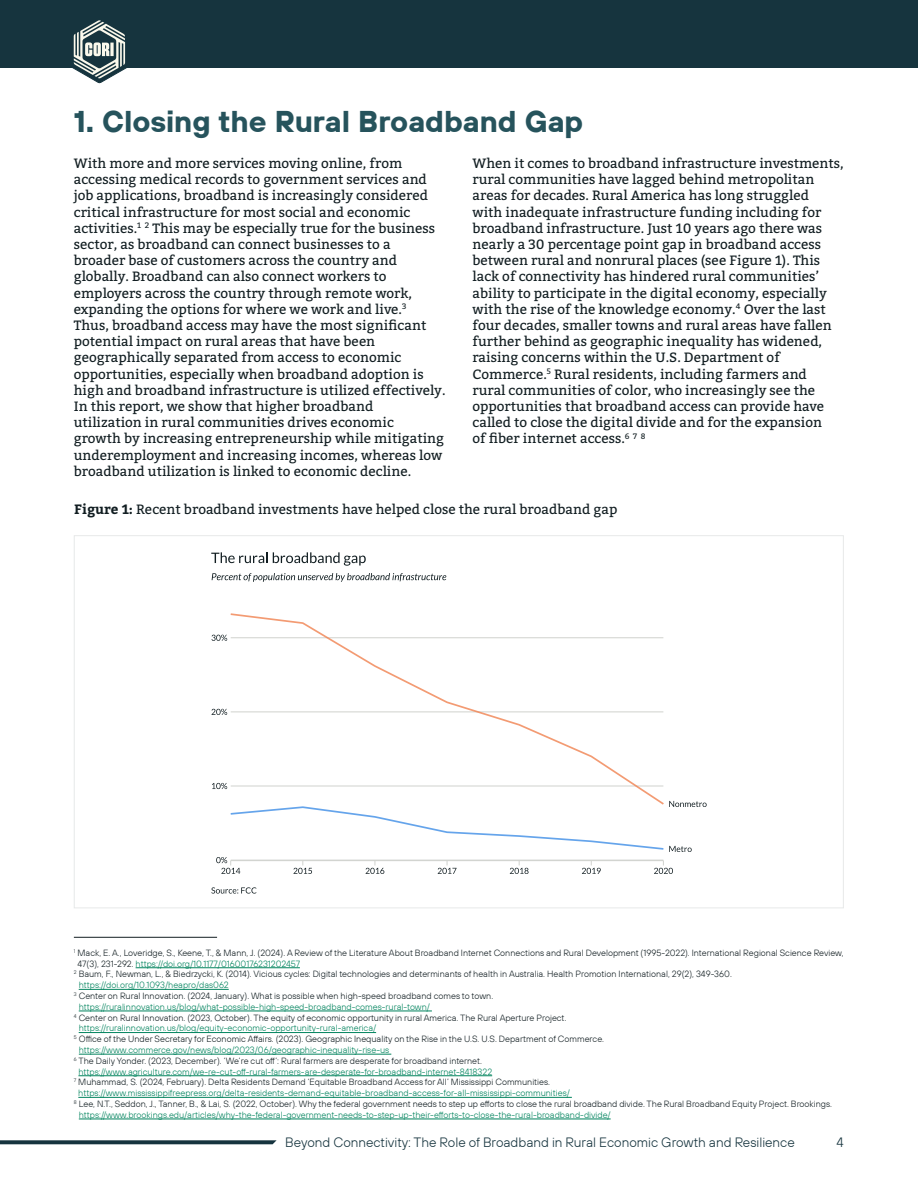
<style>
.page{position:relative;width:918px;height:1188px;background:#fff}
.page>*{position:absolute;margin:0;border:0;box-sizing:border-box;transform-origin:0 0}
.t1{font:700 30px "TT Hoves";color:#26535c}
.t2{font:13.5px/16.2px "Bitter";color:#121e22}
.t3{font:300 13.5px "TT Hoves";color:#16343e}
.t4{font:300 9px/10.8px "TT Hoves";color:#121e22}
.t5{font:300 9px/10.8px "TT Hoves";color:#00835d}
.s1{font-weight:700}
.s2{color:#00835d}
.s3{color:#121e22}
</style>
<div class="page">
<div style="left:0;top:0;width:918px;height:67px;background:#16343e"></div>
<svg style="left:0;top:1140px;width:277px;height:4px"></svg>
<svg style="left:70px;top:20px;width:60px;height:64px"></svg>
<svg style="left:231px;top:806px;width:432px;height:44px"></svg>
<svg style="left:231px;top:613px;width:432px;height:192px"></svg>
<svg style="left:212px;top:783px;width:15px;height:6px"></svg>
<svg style="left:212px;top:709px;width:15px;height:6px"></svg>
<svg style="left:212px;top:635px;width:15px;height:6px"></svg>
<svg style="left:669px;top:801px;width:38px;height:6px"></svg>
<svg style="left:669px;top:846px;width:23px;height:6px"></svg>
<hr style="left:231px;top:860px;width:432px;height:1px;background:#d0d2ce">
<svg style="left:216px;top:857px;width:24px;height:17px"></svg>
<svg style="left:293px;top:861px;width:19px;height:13px"></svg>
<svg style="left:366px;top:861px;width:18px;height:13px"></svg>
<svg style="left:438px;top:861px;width:19px;height:13px"></svg>
<svg style="left:510px;top:861px;width:19px;height:13px"></svg>
<svg style="left:582px;top:861px;width:19px;height:13px"></svg>
<svg style="left:654px;top:861px;width:19px;height:13px"></svg>
<svg style="left:212px;top:573px;width:234px;height:9px"></svg>
<svg style="left:211px;top:552px;width:155px;height:14px"></svg>
<svg style="left:211px;top:887px;width:46px;height:7px"></svg>
<hr style="left:136px;top:967px;width:164px;height:1px;background:#00835d">
<hr style="left:79px;top:989px;width:150px;height:1px;background:#00835d">
<hr style="left:79px;top:1011px;width:353px;height:1px;background:#00835d">
<hr style="left:79px;top:1032px;width:297px;height:1px;background:#00835d">
<hr style="left:79px;top:1054px;width:312px;height:1px;background:#00835d">
<hr style="left:78px;top:1075px;width:414px;height:1px;background:#00835d">
<hr style="left:78px;top:1097px;width:494px;height:1px;background:#00835d">
<hr style="left:79px;top:1119px;width:532px;height:1px;background:#00835d">
<hr style="left:74px;top:937px;width:143px;height:1px;background:#121e22">
<p class="t1" style="left:74px;top:102px;width:511px">1. Closing the Rural Broadband Gap</p>
<p class="t2" style="left:74px;top:155px;width:373px">With more and more services moving online, from accessing medical records to government services and job applications, broadband is increasingly considered critical infrastructure for most social and economic activities.<sup>1</sup> <sup>2</sup> This may be especially true for the business sector, as broadband can connect businesses to a broader base of customers across the country and globally. Broadband can also connect workers to employers across the country through remote work, expanding the options for where we work and live.<sup>3<br></sup>Thus, broadband access may have the most significant potential impact on rural areas that have been geographically separated from access to economic opportunities, especially when broadband adoption is high and broadband infrastructure is utilized effectively.<br>In this report, we show that higher broadband<br>utilization in rural communities drives economic<br>growth by increasing entrepreneurship while mitigating underemployment and increasing incomes, whereas low broadband utilization is linked to economic decline.</p>
<p class="t2" style="left:472px;top:155px;width:373px">When it comes to broadband infrastructure investments, rural communities have lagged behind metropolitan areas for decades. Rural America has long struggled<br>with inadequate infrastructure funding including for broadband infrastructure. Just 10 years ago there was nearly a 30 percentage point gap in broadband access between rural and nonrural places (see Figure 1). This lack of connectivity has hindered rural communities’ ability to participate in the digital economy, especially with the rise of the knowledge economy.<sup>4</sup> Over the last four decades, smaller towns and rural areas have fallen further behind as geographic inequality has widened, raising concerns within the U.S. Department of Commerce.<sup>5</sup> Rural residents, including farmers and<br>rural communities of color, who increasingly see the opportunities that broadband access can provide have called to close the digital divide and for the expansion<br>of fiber internet access.<sup>6</sup> <sup>7</sup> <sup>8</sup></p>
<p class="t2" style="left:74px;top:501px;width:545px"><span class="s1">Figure 1:</span> Recent broadband investments have helped close the rural broadband gap</p>
<p class="t4" style="left:78px;top:947px;width:768px;text-indent:-4px"><sup>1</sup> Mack, E. A., Loveridge, S., Keene, T., &amp; Mann, J. (2024). A Review of the Literature About Broadband Internet Connections and Rural Development (1995-2022). International Regional Science Review,<br>47(3), 231-292. <span class="s2">https://doi.org/10.1177/01600176231202457</span></p>
<p class="t4" style="left:79px;top:969px;width:655px;text-indent:-5px"><sup>2</sup> Baum, F., Newman, L., &amp; Biedrzycki, K. (2014). Vicious cycles: Digital technologies and determinants of health in Australia. Health Promotion International, 29(2), 349-360. <span class="s2">https://doi.org/10.1093/heapro/das062</span></p>
<p class="t4" style="left:79px;top:990px;width:416px;text-indent:-5px"><sup>3</sup> Center on Rural Innovation. (2024, January). What is possible when high-speed broadband comes to town. <span class="s2">https://ruralinnovation.us/blog/what-possible-high-speed-broadband-comes-rural-town/</span></p>
<p class="t4" style="left:79px;top:1012px;width:489px;text-indent:-5px"><sup>4</sup> Center on Rural Innovation. (2023, October). The equity of economic opportunity in rural America. The Rural Aperture Project. <span class="s2">https://ruralinnovation.us/blog/equity-economic-opportunity-rural-america/</span></p>
<p class="t4" style="left:79px;top:1033px;width:527px;text-indent:-5px"><sup>5</sup> Office of the Under Secretary for Economic Affairs. (2023). Geographic Inequality on the Rise in the U.S. U.S. Department of Commerce. <span class="s2">https://www.commerce.gov/news/blog/2023/06/geographic-inequality-rise-us</span></p>
<p class="t5" style="left:78px;top:1055px;width:415px;text-indent:-5px"><sup>6</sup> <span class="s3">The Daily Yonder. (2023, December). ‘We’re cut off’: Rural farmers are desperate for broadband internet. </span>https://www.agriculture.com/we-re-cut-off-rural-farmers-are-desperate-for-broadband-internet-8418322</p>
<p class="t5" style="left:78px;top:1077px;width:493px;text-indent:-4px"><sup>7</sup> <span class="s3">Muhammad, S. (2024, February). Delta Residents Demand ‘Equitable Broadband Access for All’ Mississippi Communities. </span>https://www.mississippifreepress.org/delta-residents-demand-equitable-broadband-access-for-all-mississippi-communities/</p>
<p class="t4" style="left:79px;top:1098px;width:755px;text-indent:-5px"><sup>8</sup> Lee, N.T., Seddon, J., Tanner, B., &amp; Lai, S. (2022, October). Why the federal government needs to step up efforts to close the rural broadband divide. The Rural Broadband Equity Project. Brookings. <span class="s2">https://www.brookings.edu/articles/why-the-federal-government-needs-to-step-up-their-efforts-to-close-the-rural-broadband-divide/</span></p>
<p class="t3" style="left:285px;top:1134px;width:511px">Beyond Connectivity: The Role of Broadband in Rural Economic Growth and Resilience</p>
<p class="t3" style="left:837px;top:1134px;width:9px">4</p>
</div>
